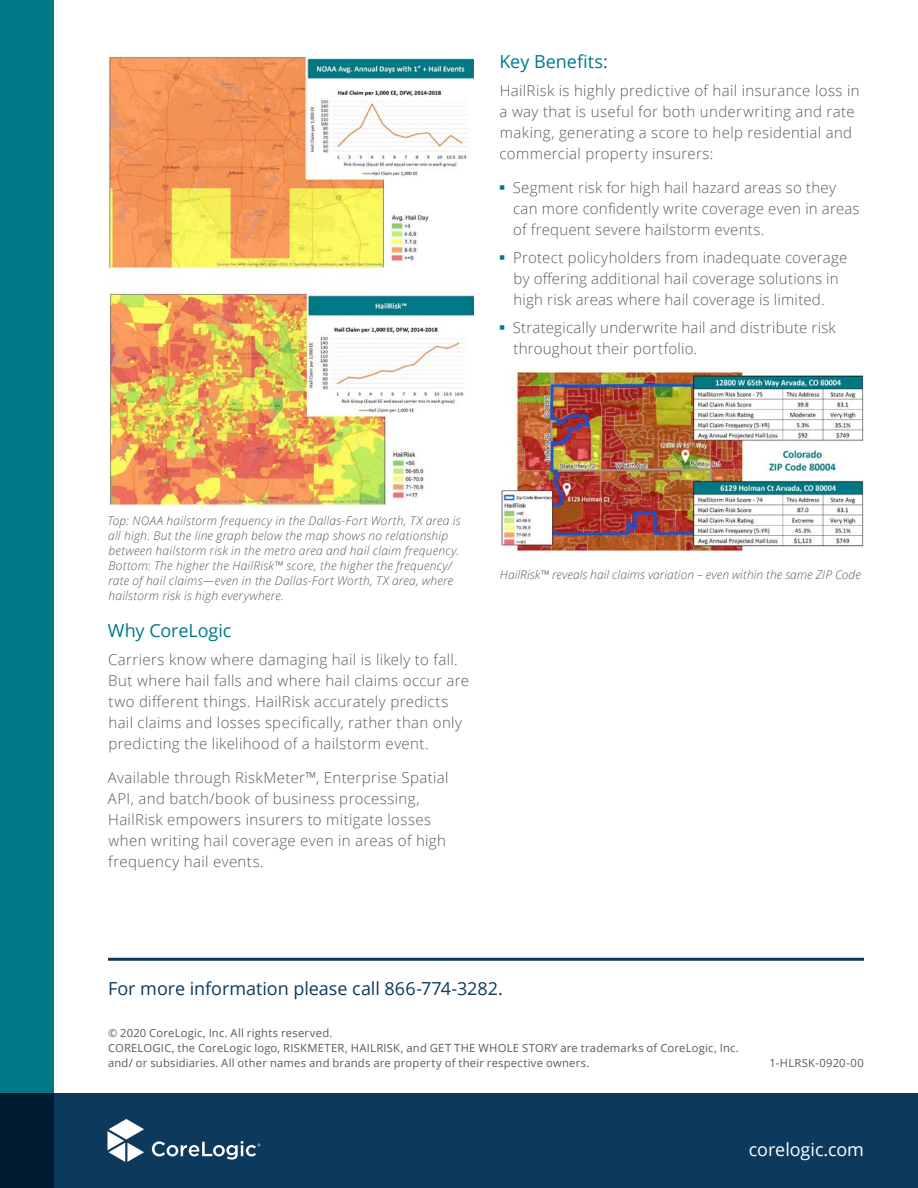
<style>
.page{position:relative;width:918px;height:1188px;background:#fff}
.page>*{position:absolute;margin:0;border:0;box-sizing:border-box;transform-origin:0 0}
.t1{font:18px "Open Sans";letter-spacing:-.005em;color:#0d395d}
.t2{font:18px "Open Sans";letter-spacing:-.005em;color:#007987}
.t3{font:18px "Open Sans";letter-spacing:-.005em;color:#fff}
.t4{font:300 15px/21px "Open Sans";letter-spacing:.02em;color:#5a5a5a}
.t5{font:italic 300 12px/15px "Open Sans";letter-spacing:.02em;color:#5a5a5a}
.t6{font:11.25px/15px "Open Sans";letter-spacing:.02em;color:#5a5a5a}
</style>
<div class="page">
<div style="left:0;top:1094px;width:918px;height:94px;background:#0d395d"></div>
<div style="left:0;top:0;width:54px;height:1188px;background:#007987"></div>
<svg style="left:108px;top:1119px;width:36px;height:43px"></svg>
<svg style="left:152px;top:1141px;width:109px;height:19px"></svg>
<hr style="left:108px;top:958px;width:756px;height:3px;background:#0d395d">
<img style="left:108px;top:56px;width:365px;height:450px">
<img style="left:500px;top:369px;width:364px;height:183px">
<p class="t2" style="left:500px;top:49px;width:110px">Key Benefits:</p>
<p class="t4" style="left:500px;top:79px;width:362px">HailRisk is highly predictive of hail insurance loss in a way that is useful for both underwriting and rate making, generating a score to help residential and commercial property insurers:</p>
<p class="t4" style="left:513px;top:177px;width:348px">Segment risk for high hail hazard areas so they can more confidently write coverage even in areas of frequent severe hailstorm events.</p>
<p class="t4" style="left:513px;top:246px;width:335px">Protect policyholders from inadequate coverage by offering additional hail coverage solutions in high risk areas where hail coverage is limited.</p>
<p class="t4" style="left:513px;top:316px;width:325px">Strategically underwrite hail and distribute risk throughout their portfolio.</p>
<p class="t5" style="left:107px;top:513px;width:355px">Top: NOAA hailstorm frequency in the Dallas-Fort Worth, TX area is all high. But the line graph below the map shows no relationship between hailstorm risk in the metro area and hail claim frequency.<br>Bottom: The higher the HailRisk™ score, the higher the frequency/ rate of hail claims—even in the Dallas-Fort Worth, TX area, where hailstorm risk is high everywhere.</p>
<p class="t2" style="left:108px;top:618px;width:125px">Why CoreLogic</p>
<p class="t4" style="left:108px;top:648px;width:362px">Carriers know where damaging hail is likely to fall.<br>But where hail falls and where hail claims occur are two different things. HailRisk accurately predicts hail claims and losses specifically, rather than only predicting the likelihood of a hailstorm event.</p>
<p class="t4" style="left:108px;top:767px;width:342px">Available through RiskMeter™, Enterprise Spatial API, and batch/book of business processing, HailRisk empowers insurers to mitigate losses when writing hail coverage even in areas of high frequency hail events.</p>
<p class="t5" style="left:500px;top:567px;width:362px">HailRisk™ reveals hail claims variation – even within the same ZIP Code</p>
<p class="t1" style="left:108px;top:976px;width:396px">For more information please call 866-774-3282.</p>
<p class="t6" style="left:108px;top:1025px;width:632px">© 2020 CoreLogic, Inc. All rights reserved.<br>CORELOGIC, the CoreLogic logo, RISKMETER, HAILRISK, and GET THE WHOLE STORY are trademarks of CoreLogic, Inc. and/ or subsidiaries. All other names and brands are property of their respective owners.</p>
<p class="t6" style="left:770px;top:1055px;width:96px">1-HLRSK-0920-00</p>
<p class="t3" style="left:749px;top:1137px;width:116px">corelogic.com</p>
</div>
